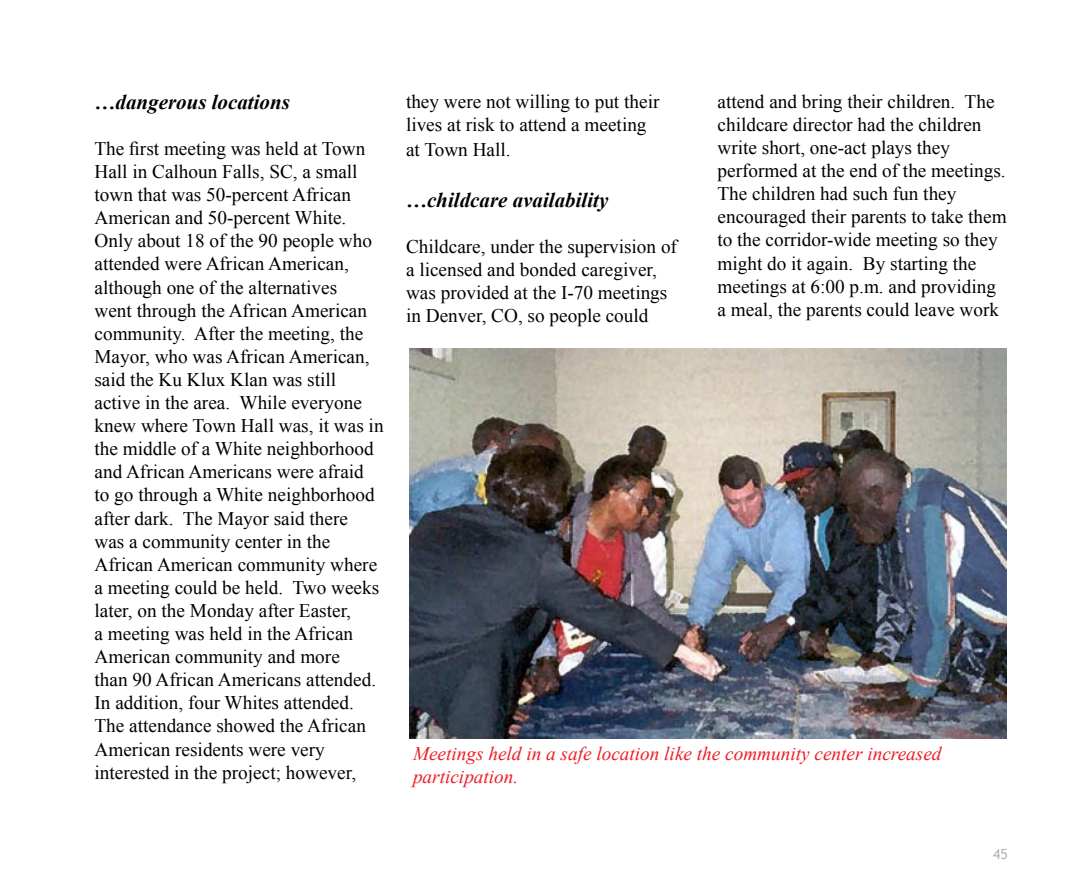
<style>
.page{position:relative;width:1071px;height:882px;background:#fff}
.page>*{position:absolute;margin:0;border:0;box-sizing:border-box;transform-origin:0 0}
.t1{font:italic 700 21px "Times New Roman";color:#000}
.t2{font:19.25px/23.1px "Times New Roman";color:#000}
.t3{font:italic 19.25px/23.1px "Times New Roman";color:#ed1c24}
.t4{font:14px "Trebuchet MS";color:#b1b4b6}
</style>
<div class="page">
<img style="left:410px;top:349px;width:596px;height:389px">
<p class="t1" style="left:94px;top:87px;width:197px">…dangerous locations</p>
<p class="t2" style="left:94px;top:137px;width:291px">The first meeting was held at Town<br>Hall in Calhoun Falls, SC, a small town that was 50-percent African<br>American and 50-percent White.<br>Only about 18 of the 90 people who attended were African American, although one of the alternatives<br>went through the African American community. After the meeting, the<br>Mayor, who was African American, said the Ku Klux Klan was still active in the area. While everyone knew where Town Hall was, it was in</p>
<p class="t2" style="left:94px;top:437px;width:282px">the middle of a White neighborhood and African Americans were afraid to go through a White neighborhood after dark. The Mayor said there</p>
<p class="t2" style="left:94px;top:529px;width:286px">was a community center in the<br>African American community where a meeting could be held. Two weeks later, on the Monday after Easter,<br>a meeting was held in the African<br>American community and more<br>than 90 African Americans attended.<br>In addition, four Whites attended.<br>The attendance showed the African<br>American residents were very interested in the project; however,</p>
<p class="t2" style="left:406px;top:90px;width:255px">they were not willing to put their lives at risk to attend a meeting</p>
<p class="t2" style="left:406px;top:138px;width:106px">at Town Hall.</p>
<p class="t1" style="left:406px;top:185px;width:204px">…childcare availability</p>
<p class="t2" style="left:406px;top:234px;width:273px">Childcare, under the supervision of a licensed and bonded caregiver, was provided at the I-70 meetings in Denver, CO, so people could</p>
<p class="t2" style="left:718px;top:90px;width:291px">attend and bring their children. The childcare director had the children write short, one-act plays they performed at the end of the meetings.<br>The children had such fun they encouraged their parents to take them to the corridor-wide meeting so they might do it again. By starting the meetings at 6:00 p.m. and providing a meal, the parents could leave work</p>
<p class="t3" style="left:413px;top:742px;width:530px">Meetings held in a safe location like the community center increased participation.</p>
<p class="t4" style="left:993px;top:846px;width:8px">45</p>
</div>
